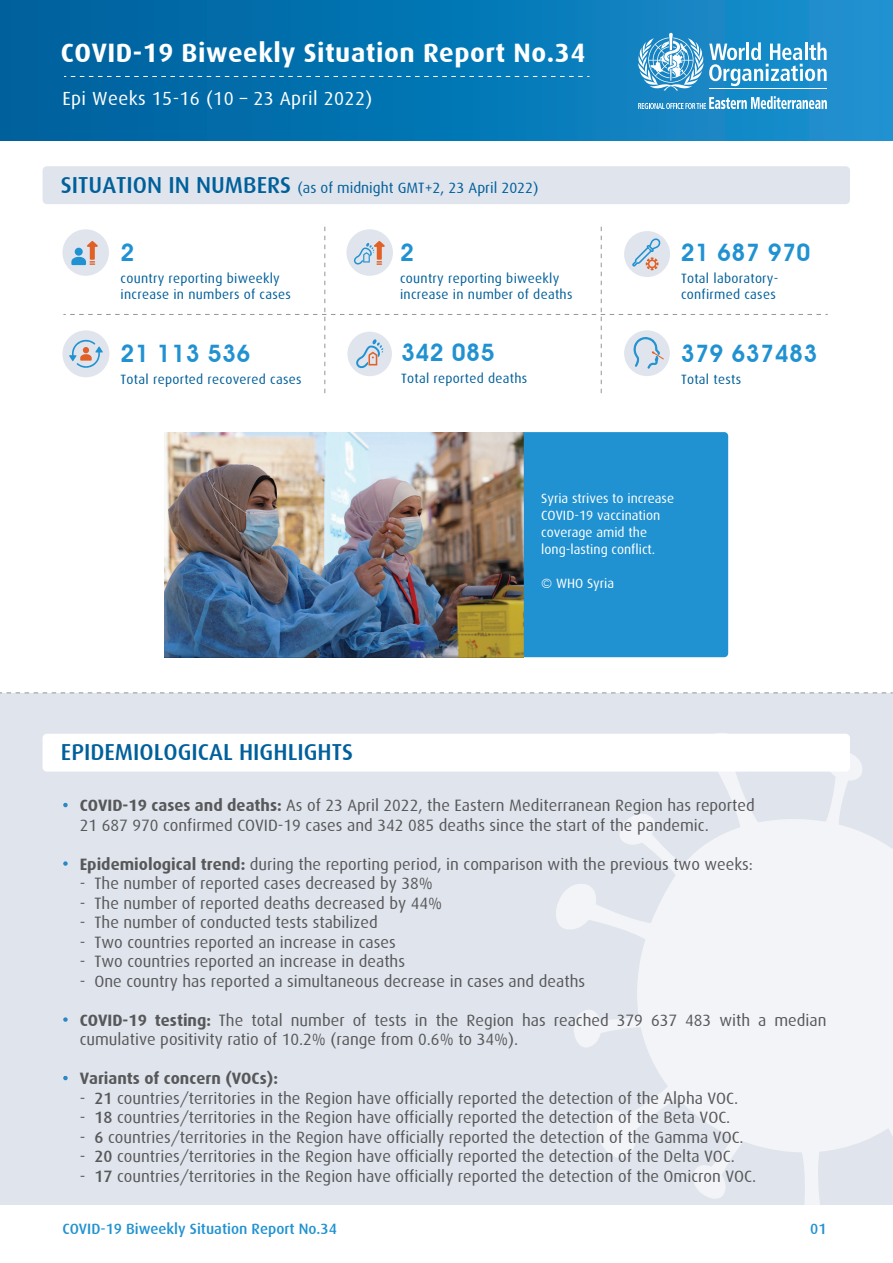
<style>
.page{position:relative;width:893px;height:1263px;background:#fff}
.page>*{position:absolute;margin:0;border:0;box-sizing:border-box;transform-origin:0 0}
.t1{font:700 26.7px "Dax";letter-spacing:.02em;color:#fff}
.t2{font:600 24px "Avant Garde IT Cby BT";letter-spacing:.02em;color:#2192d1}
.t3{font:500 23.1px "Dax";color:#00609b}
.t4{font:500 19.5px "Dax";color:#2a87c5}
.t5{font:19.05px "Dax";letter-spacing:.02em;color:#fff}
.t6{font:16.5px/19.5px "Dax";color:#57585a}
.t7{font:700 16.5px "Dax";color:#57585a}
.t8{font:15px "Dax";color:#00609b}
.t9{font:500 15px "Dax";color:#2192d1}
.t10{font:13.5px/16.6px "Dax";letter-spacing:.02em;color:#00609b}
.t11{font:13.5px/17.1px "Dax";color:#fff}
.s1{font-weight:500;font-size:23.1px}
.s2{font-weight:700}
.s3{font-weight:500}
</style>
<div class="page">
<img style="left:165px;top:432px;width:359px;height:225px">
<div style="left:524px;top:432px;width:204px;height:225px;background:#2192d1"></div>
<div style="left:0;top:693px;width:893px;height:512px;background:#e0e4ec"></div>
<svg style="left:556px;top:733px;width:337px;height:472px;fill:#f2f4f7"></svg>
<div style="left:0;top:0;width:893px;height:141px;background:linear-gradient(to right,#005f9b,#1b91d0)"></div>
<svg style="left:0;top:692px;width:893px;height:1px"></svg>
<svg style="left:64px;top:76px;width:525px;height:1px"></svg>
<svg style="left:63px;top:227px;width:765px;height:167px"></svg>
<div style="left:43px;top:166px;width:807px;height:38px;background:#e0e4ec;border-radius:4px"></div>
<div style="left:43px;top:734px;width:807px;height:38px;background:#fff;border-radius:4px"></div>
<svg style="left:63px;top:802px;width:5px;height:6px"></svg>
<svg style="left:63px;top:861px;width:5px;height:5px"></svg>
<svg style="left:63px;top:1017px;width:5px;height:5px"></svg>
<svg style="left:63px;top:1075px;width:5px;height:6px"></svg>
<svg style="left:637px;top:33px;width:190px;height:76px"></svg>
<h1 class="t1" style="left:61px;top:38px;width:526px">COVID-19 Biweekly Situation Report No.34</h1>
<p class="t5" style="left:62px;top:87px;width:311px">Epi Weeks 15-16 (10 – 23 April 2022)</p>
<p class="t8" style="left:61px;top:179px;width:479px"><span class="s1">SITUATION IN NUMBERS</span> (as of midnight GMT+2, 23 April 2022)</p>
<h2 class="t2" style="left:121px;top:238px;width:15px">2</h2>
<p class="t10" style="left:121px;top:270px;width:172px">country reporting biweekly increase in numbers of cases</p>
<h2 class="t2" style="left:121px;top:339px;width:131px">21 113 536</h2>
<p class="t10" style="left:121px;top:371px;width:182px">Total reported recovered cases</p>
<h2 class="t2" style="left:400px;top:238px;width:15px">2</h2>
<p class="t10" style="left:400px;top:270px;width:174px">country reporting biweekly increase in number of deaths</p>
<h2 class="t2" style="left:401px;top:338px;width:95px">342 085</h2>
<p class="t10" style="left:401px;top:370px;width:128px">Total reported deaths</p>
<h2 class="t2" style="left:681px;top:238px;width:131px">21 687 970</h2>
<p class="t10" style="left:681px;top:270px;width:99px">Total laboratory&shy;confirmed cases</p>
<h2 class="t2" style="left:681px;top:339px;width:138px">379 637483</h2>
<p class="t10" style="left:681px;top:371px;width:62px">Total tests</p>
<p class="t11" style="left:541px;top:489px;width:134px">Syria strives to increase<br>COVID-19 vaccination coverage amid the long-lasting conflict.</p>
<p class="t11" style="left:541px;top:575px;width:75px">© WHO Syria</p>
<h3 class="t3" style="left:61px;top:739px;width:294px">EPIDEMIOLOGICAL HIGHLIGHTS</h3>
<p class="t6" style="left:80px;top:796px;width:677px"><span class="s2">COVID-19 cases and deaths:</span> As of 23 April 2022, the Eastern Mediterranean Region has reported<br>21 687 970 confirmed COVID-19 cases and 342 085 deaths since the start of the pandemic.</p>
<p class="t6" style="left:80px;top:854px;width:675px"><span class="s2">Epidemiological trend:</span> during the reporting period, in comparison with the previous two weeks:</p>
<p class="t6" style="left:80px;top:874px;width:355px">- The number of reported cases decreased by 38%</p>
<p class="t6" style="left:80px;top:893px;width:364px">- The number of reported deaths decreased by 44%</p>
<p class="t6" style="left:80px;top:913px;width:300px">- The number of conducted tests stabilized</p>
<p class="t6" style="left:80px;top:932px;width:318px">- Two countries reported an increase in cases</p>
<p class="t6" style="left:80px;top:952px;width:327px">- Two countries reported an increase in deaths</p>
<p class="t6" style="left:80px;top:971px;width:507px">- One country has reported a simultaneous decrease in cases and deaths</p>
<p class="t6" style="left:80px;top:1010px;width:748px"><span class="s2">COVID-19 testing:</span> The total number of tests in the Region has reached 379 637 483 with a median cumulative positivity ratio of 10.2% (range from 0.6% to 34%).</p>
<p class="t7" style="left:80px;top:1069px;width:200px">Variants of concern (VOCs):</p>
<p class="t6" style="left:80px;top:1088px;width:660px">- <span class="s3">21</span> countries/territories in the Region have officially reported the detection of the Alpha VOC.</p>
<p class="t6" style="left:80px;top:1108px;width:652px">- <span class="s3">18</span> countries/territories in the Region have officially reported the detection of the Beta VOC.</p>
<p class="t6" style="left:80px;top:1127px;width:665px">- <span class="s3">6</span> countries/territories in the Region have officially reported the detection of the Gamma VOC.</p>
<p class="t6" style="left:80px;top:1147px;width:657px">- <span class="s3">20</span> countries/territories in the Region have officially reported the detection of the Delta VOC.</p>
<p class="t6" style="left:80px;top:1166px;width:678px">- <span class="s3">17</span> countries/territories in the Region have officially reported the detection of the Omicron VOC.</p>
<p class="t4" style="left:63px;top:789px;width:7px">.</p>
<p class="t4" style="left:63px;top:847px;width:7px">.</p>
<p class="t4" style="left:63px;top:1003px;width:7px">.</p>
<p class="t4" style="left:63px;top:1062px;width:7px">.</p>
<p class="t9" style="left:62px;top:1220px;width:276px">COVID-19 Biweekly Situation Report No.34</p>
<p class="t9" style="left:810px;top:1220px;width:18px">01</p>
</div>
